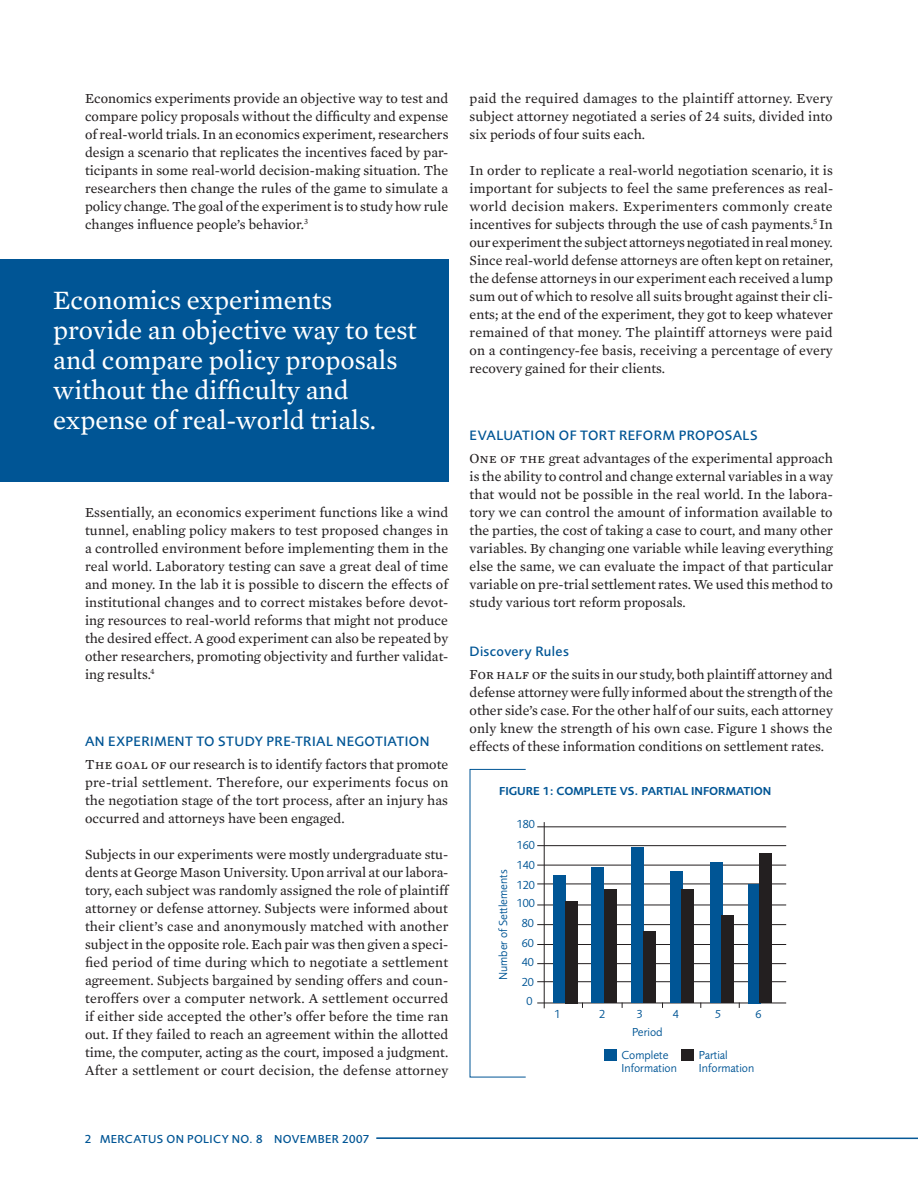
<style>
.page{position:relative;width:918px;height:1188px;background:#fff}
.page>*{position:absolute;margin:0;border:0;box-sizing:border-box;transform-origin:0 0}
.vitcitat{font:27px/30px "Mercury Text G2";color:#fff}
.bröd{font:14.1px/18px "Mercury Text G2";color:#231f20;text-align:justify}
.small_caps{font:14.1px/18px "Mercury Text G2";color:#231f20;text-align:justify}
.mellanrubrik{font:500 14.1px "Foundry Sans";letter-spacing:.03em;color:#005595}
.tabelltext{font:12px/13.5px "Foundry Sans";color:#005595}
.tabellheader{font:600 12px "Foundry Sans";color:#005595}
.mellanrubrik-2{font:500 12px "Foundry Sans";letter-spacing:.035em;color:#005595}
.s1{font-family:"Mercury Text G2 Roman SC"}
</style>
<div class="page">
<div style="left:0;top:259px;width:448px;height:222px;background:#005595"></div>
<hr style="left:376px;top:1138px;width:542px;height:1px;background:#005595">
<hr style="left:544px;top:822px;width:1px;height:186px;background:#231f20">
<div style="left:604px;top:1049px;width:13px;height:12px;background:#005595"></div>
<div style="left:681px;top:1049px;width:13px;height:11px;background:#231f20"></div>
<hr style="left:537px;top:1003px;width:249px;height:1px;background:#231f20">
<hr style="left:537px;top:981px;width:249px;height:1px;background:#231f20">
<hr style="left:537px;top:963px;width:249px;height:1px;background:#231f20">
<hr style="left:537px;top:944px;width:249px;height:1px;background:#231f20">
<hr style="left:537px;top:924px;width:249px;height:1px;background:#231f20">
<hr style="left:537px;top:905px;width:249px;height:1px;background:#231f20">
<hr style="left:537px;top:884px;width:249px;height:1px;background:#231f20">
<hr style="left:537px;top:865px;width:249px;height:1px;background:#231f20">
<hr style="left:537px;top:845px;width:249px;height:1px;background:#231f20">
<hr style="left:537px;top:826px;width:249px;height:1px;background:#231f20">
<div style="left:553px;top:876px;width:12px;height:127px;background:#005595"></div>
<div style="left:591px;top:867px;width:13px;height:136px;background:#005595"></div>
<div style="left:631px;top:848px;width:13px;height:155px;background:#005595"></div>
<div style="left:670px;top:871px;width:12px;height:132px;background:#005595"></div>
<div style="left:710px;top:863px;width:12px;height:140px;background:#005595"></div>
<div style="left:748px;top:884px;width:13px;height:119px;background:#005595"></div>
<div style="left:760px;top:853px;width:12px;height:150px;background:#231f20"></div>
<div style="left:721px;top:916px;width:13px;height:87px;background:#231f20"></div>
<div style="left:682px;top:889px;width:12px;height:114px;background:#231f20"></div>
<div style="left:643px;top:932px;width:12px;height:71px;background:#231f20"></div>
<div style="left:604px;top:889px;width:12px;height:114px;background:#231f20"></div>
<div style="left:565px;top:901px;width:13px;height:102px;background:#231f20"></div>
<p class="bröd" style="left:85px;top:89px;width:365px">Economics experiments provide an objective way to test and compare policy proposals without the difficulty and expense of real-world trials. In an economics experiment, researchers design a scenario that replicates the incentives faced by par&shy;ticipants in some real-world decision-making situation. The researchers then change the rules of the game to simulate a policy change. The goal of the experiment is to study how rule changes influence people’s behavior.<sup>3</sup></p>
<p class="vitcitat" style="left:53px;top:285px;width:365px">Economics experiments provide an objective way to test and compare policy proposals without the difficulty and expense of real-world trials.</p>
<p class="bröd" style="left:85px;top:503px;width:365px">Essentially, an economics experiment functions like a wind tunnel, enabling policy makers to test proposed changes in a controlled environment before implementing them in the real world. Laboratory testing can save a great deal of time and money. In the lab it is possible to discern the effects of institutional changes and to correct mistakes before devot&shy;ing resources to real-world reforms that might not produce the desired effect. A good experiment can also be repeated by other researchers, promoting objectivity and further validat&shy;ing results.<sup>4</sup></p>
<p class="mellanrubrik" style="left:85px;top:734px;width:346px">AN EXPERIMENT TO STUDY PRE-TRIAL NEGOTIATION</p>
<p class="small_caps" style="left:85px;top:755px;width:365px"><span class="s1">The goal of</span> our research is to identify factors that promote pre-trial settlement. Therefore, our experiments focus on the negotiation stage of the tort process, after an injury has occurred and attorneys have been engaged.</p>
<p class="bröd" style="left:85px;top:845px;width:365px">Subjects in our experiments were mostly undergraduate stu&shy;dents at George Mason University. Upon arrival at our labora&shy;tory, each subject was randomly assigned the role of plaintiff attorney or defense attorney. Subjects were informed about their client’s case and anonymously matched with another subject in the opposite role. Each pair was then given a speci&shy;fied period of time during which to negotiate a settlement agreement. Subjects bargained by sending offers and coun&shy;teroffers over a computer network. A settlement occurred if either side accepted the other’s offer before the time ran out. If they failed to reach an agreement within the allotted time, the computer, acting as the court, imposed a judgment.<br>After a settlement or court decision, the defense attorney</p>
<p class="bröd" style="left:470px;top:89px;width:365px">paid the required damages to the plaintiff attorney. Every subject attorney negotiated a series of 24 suits, divided into six periods of four suits each.</p>
<p class="bröd" style="left:470px;top:161px;width:365px">In order to replicate a real-world negotiation scenario, it is important for subjects to feel the same preferences as real&shy;world decision makers. Experimenters commonly create incentives for subjects through the use of cash payments.<sup>5</sup> In our experiment the subject attorneys negotiated in real money.<br>Since real-world defense attorneys are often kept on retainer, the defense attorneys in our experiment each received a lump sum out of which to resolve all suits brought against their cli&shy;ents; at the end of the experiment, they got to keep whatever remained of that money. The plaintiff attorneys were paid on a contingency-fee basis, receiving a percentage of every r-ecovery gained for their clients.</p>
<p class="mellanrubrik" style="left:470px;top:428px;width:288px">EVALUATION OF TORT RE FORM PROPOSALS</p>
<p class="small_caps" style="left:470px;top:449px;width:365px"><span class="s1">One of the</span> great advantages of the experimental approach is the ability to control and change external variables in a way that would not be possible in the real world. In the labora&shy;tory we can control the amount of information available to the parties, the cost of taking a case to court, and many other variables. By changing one variable while leaving everything else the same, we can evaluate the impact of that particular variable on pre-trial settlement rates. We used this method to study various tort reform proposals.</p>
<p class="mellanrubrik" style="left:470px;top:644px;width:101px">DISCOVERY RULES</p>
<p class="small_caps" style="left:470px;top:665px;width:365px"><span class="s1">For half of</span> the suits in our study, both plaintiff attorney and defense attorney were fully informed about the strength of the other side’s case. For the other half of our suits, each attorney only knew the strength of his own case. Figure 1 shows the effects of these information conditions on settlement rates.</p>
<p class="tabellheader" style="left:499px;top:785px;width:274px">FIGURE 1: COMPLETE VS. PARTIAL INFORMATION</p>
<p class="tabelltext" style="left:497px;top:980px;width:112px;rotate:-90deg">Number of Settlements</p>
<p class="tabelltext" style="left:517px;top:818px;width:20px">180</p>
<p class="tabelltext" style="left:517px;top:839px;width:20px">160</p>
<p class="tabelltext" style="left:517px;top:859px;width:20px">140</p>
<p class="tabelltext" style="left:517px;top:879px;width:20px">120</p>
<p class="tabelltext" style="left:517px;top:897px;width:20px">100</p>
<p class="tabelltext" style="left:522px;top:917px;width:14px">80</p>
<p class="tabelltext" style="left:522px;top:937px;width:14px">60</p>
<p class="tabelltext" style="left:522px;top:956px;width:14px">40</p>
<p class="tabelltext" style="left:522px;top:975px;width:14px">20</p>
<p class="tabelltext" style="left:526px;top:995px;width:8px">0</p>
<p class="tabelltext" style="left:554px;top:1008px;width:8px">1</p>
<p class="tabelltext" style="left:599px;top:1008px;width:8px">2</p>
<p class="tabelltext" style="left:637px;top:1008px;width:8px">3</p>
<p class="tabelltext" style="left:673px;top:1008px;width:8px">4</p>
<p class="tabelltext" style="left:715px;top:1008px;width:8px">5</p>
<p class="tabelltext" style="left:632px;top:1026px;width:32px">Period</p>
<p class="tabelltext" style="left:755px;top:1008px;width:8px">6</p>
<p class="tabelltext" style="left:622px;top:1048px;width:57px">Complete<br>Information</p>
<p class="tabelltext" style="left:699px;top:1048px;width:57px">Partial<br>Information</p>
<p class="mellanrubrik-2" style="left:85px;top:1133px;width:110px">2 MERCATUS ON POLI</p>
<p class="mellanrubrik-2" style="left:213px;top:1133px;width:158px">CY NO. 8 NOVEMBER 2007</p>
</div>
